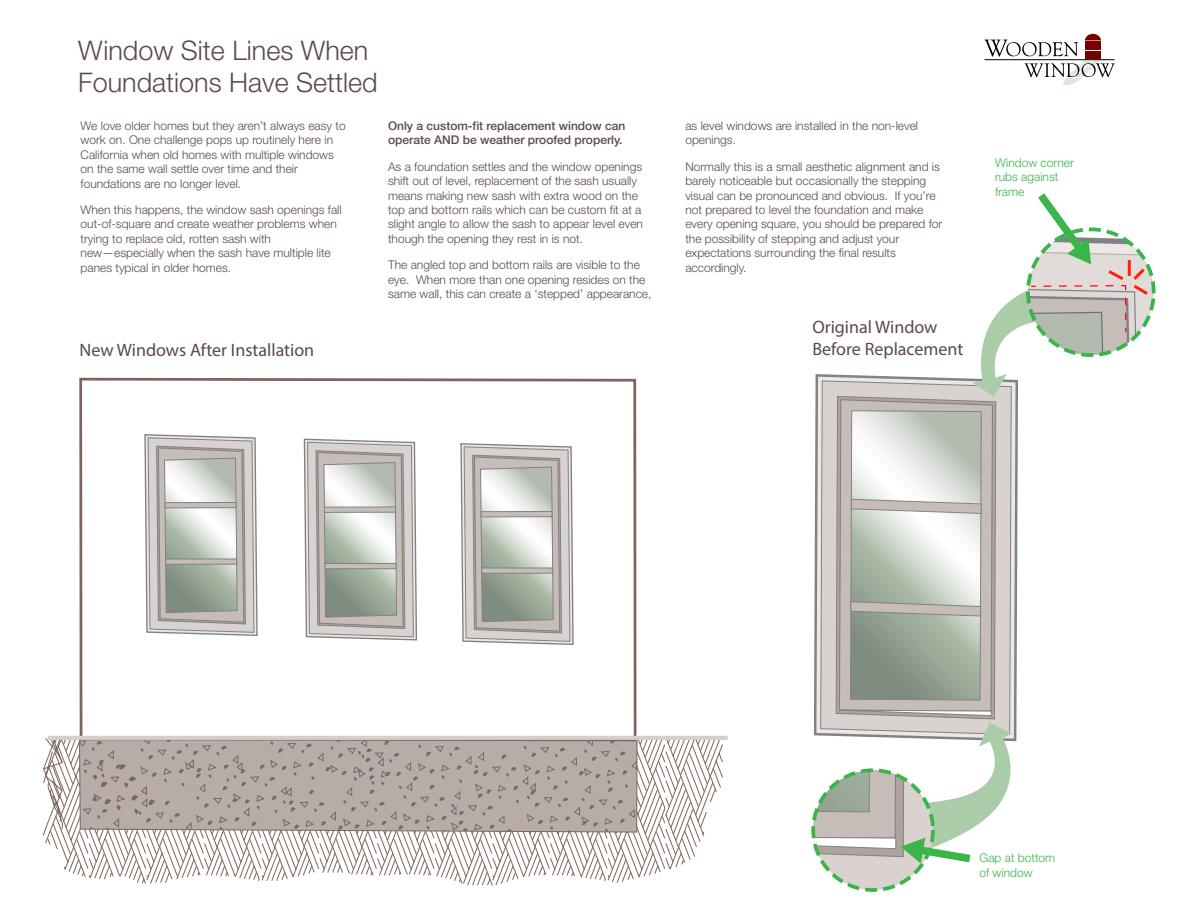
<style>
.page{position:relative;width:1188px;height:918px;background:#fff}
.page>*{position:absolute;margin:0;border:0;box-sizing:border-box;transform-origin:0 0}
.t1{font:300 27px/32.4px "Helvetica Neue";color:#5b4a45}
.t2{font:18px/21.6px "Myriad Pro";color:#5b4a45}
.t3{font:300 12px/14.4px "Helvetica Neue";color:#5b4a45}
.t4{font:500 12px/14.4px "Helvetica Neue";color:#5b4a45}
.t5{font:300 12px/14.4px "Helvetica Neue";color:#39b54a}
</style>
<div class="page">
<svg style="left:42px;top:735px;width:681px;height:151px"></svg>
<svg style="left:79px;top:743px;width:559px;height:90px;background:#b2a7a3"></svg>
<svg style="left:78px;top:377px;width:560px;height:366px"></svg>
<hr style="left:48px;top:736px;width:680px;height:4px;background:#d5cecb">
<svg style="left:984px;top:34px;width:131px;height:51px"></svg>
<hr style="left:985px;top:59px;width:129px;height:1px;background:#000">
<svg style="left:814px;top:374px;width:204px;height:349px;background:#c2c1c2"></svg>
<svg style="left:820px;top:380px;width:192px;height:343px;background:#d4cecc"></svg>
<svg style="left:836px;top:396px;width:160px;height:323px;background:#afaaa8"></svg>
<svg style="left:838px;top:399px;width:156px;height:313px;background:#bdb4af"></svg>
<svg style="left:850px;top:410px;width:132px;height:291px"></svg>
<svg style="left:839px;top:710px;width:153px;height:6px"></svg>
<svg style="left:813px;top:723px;width:204px;height:167px"></svg>
<div style="left:811px;top:768px;width:124px;height:124px;border:4px dashed #39b54a;border-radius:50%"></div>
<svg style="left:972px;top:193px;width:184px;height:204px"></svg>
<h1 class="t1" style="left:78px;top:37px;width:301px">Window Site Lines When<br>Foundations Have Settled</h1>
<p class="t3" style="left:81px;top:120px;width:267px">We love older homes but they aren’t always easy to work on. One challenge pops up routinely here in California when old homes with multiple windows on the same wall settle over time and their foundations are no longer level.</p>
<p class="t3" style="left:81px;top:204px;width:263px">When this happens, the window sash openings fall out-of-square and create weather problems when trying to replace old, rotten sash with new—especially when the sash have multiple lite panes typical in older homes.</p>
<p class="t4" style="left:388px;top:120px;width:239px">Only a custom-fit replacement window can operate AND be weather proofed properly.</p>
<p class="t3" style="left:388px;top:161px;width:256px">As a foundation settles and the window openings shift out of level, replacement of the sash usually means making new sash with extra wood on the top and bottom rails which can be custom fit at a slight angle to allow the sash to appear level even though the opening they rest in is not.</p>
<p class="t3" style="left:388px;top:259px;width:265px">The angled top and bottom rails are visible to the eye. When more than one opening resides on the same wall, this can create a ‘stepped’ appearance,</p>
<h2 class="t2" style="left:80px;top:340px;width:236px">New Windows After Installation</h2>
<p class="t3" style="left:685px;top:120px;width:234px">as level windows are installed in the non-level openings.</p>
<p class="t3" style="left:685px;top:161px;width:258px">Normally this is a small aesthetic alignment and is barely noticeable but occasionally the stepping visual can be pronounced and obvious. If you’re not prepared to level the foundation and make every opening square, you should be prepared for the possibility of stepping and adjust your expectations surrounding the final results accordingly.</p>
<h2 class="t2" style="left:812px;top:318px;width:153px">Original Window<br>Before Replacement</h2>
<p class="t5" style="left:995px;top:157px;width:80px">Window corner rubs against frame</p>
<p class="t5" style="left:979px;top:852px;width:77px">Gap at bottom of window</p>
</div>
